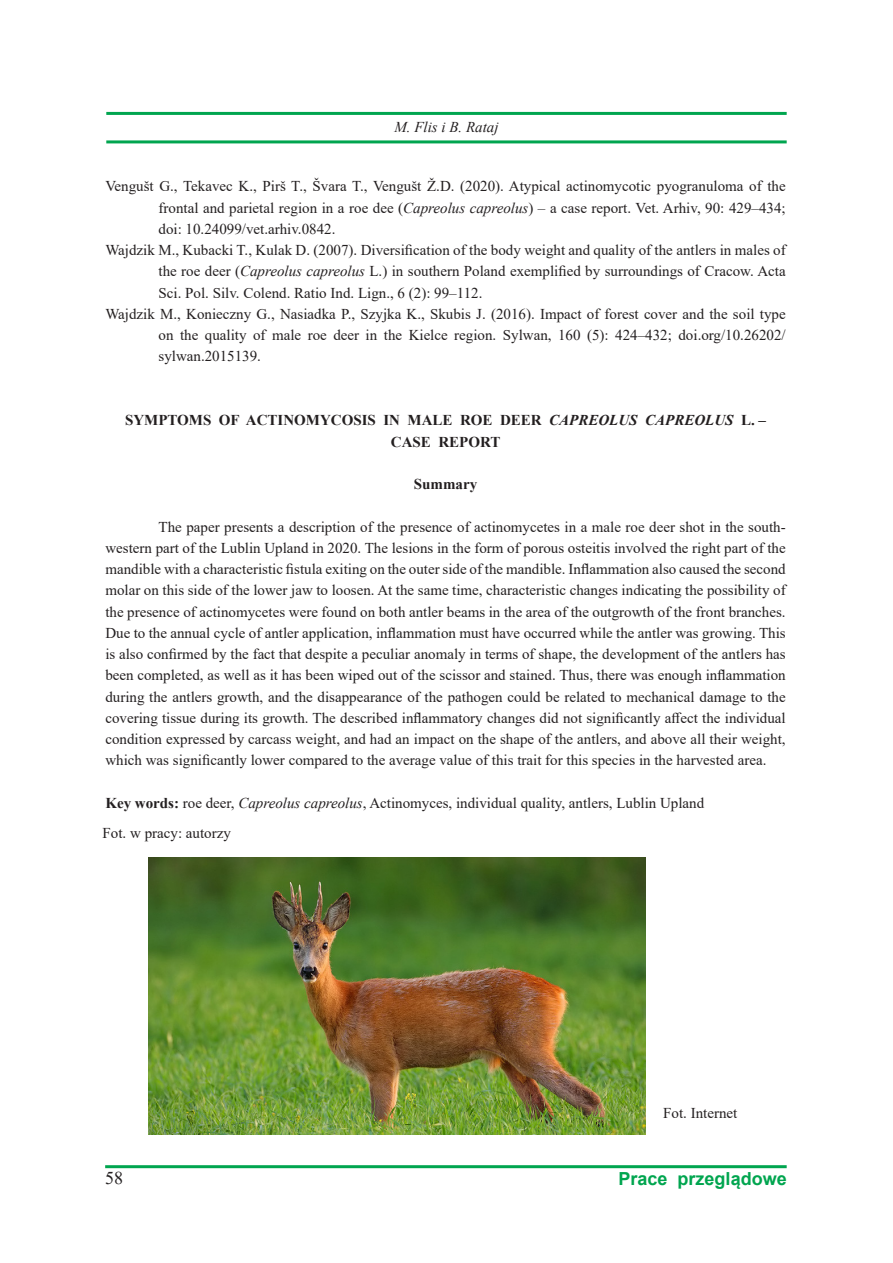
<style>
.page{position:relative;width:893px;height:1263px;background:#fff}
.page>*{position:absolute;margin:0;border:0;box-sizing:border-box;transform-origin:0 0}
.t1{font:700 18px "Arial";color:#00a54f}
.t2{font:18px "Times New Roman";color:#231f20}
.HTML_-_wstępnie_sfor{font:15px/21.3px "Times New Roman";color:#231f20;text-align:justify}
.Akapit_z_listą{font:15px/21.3px "Times New Roman";color:#231f20;text-align:justify}
.Normalny{font:15px "Times New Roman";color:#231f20}
.HTML_-_wstępnie_sfor-2{font:700 15px/21.3px "Times New Roman";color:#231f20;text-align:center}
.t3{font:italic 15px "Times New Roman";color:#231f20}
.Normalny-2{font:700 15px "Times New Roman";color:#231f20}
.s1{font-style:italic}
.s2{font-weight:700}
</style>
<div class="page">
<hr style="left:106px;top:112px;width:681px;height:3px;background:#00a54f">
<hr style="left:106px;top:140px;width:681px;height:3px;background:#00a54f">
<hr style="left:105px;top:1165px;width:682px;height:3px;background:#00a54f">
<img style="left:148px;top:858px;width:497px;height:276px">
<p class="t3" style="left:394px;top:117px;width:106px">M. Flis i B. Rataj</p>
<p class="Akapit_z_listą" style="left:159px;top:175px;width:629px;text-indent:-53px">Vengušt G., Tekavec K., Pirš T., Švara T., Vengušt Ž.D. (2020). Atypical actinomycotic pyogranuloma of the frontal and parietal region in a roe dee (<span class="s1">Capreolus capreolus</span>) – a case report. Vet. Arhiv, 90: 429–434; doi: 10.24099/vet.arhiv.0842.</p>
<p class="Akapit_z_listą" style="left:159px;top:239px;width:629px;text-indent:-53px">Wajdzik M., Kubacki T., Kulak D. (2007). Diversification of the body weight and quality of the antlers in males of the roe deer (<span class="s1">Capreolus capreolus</span> L.) in southern Poland exemplified by surroundings of Cracow. Acta Sci. Pol. Silv. Colend. Ratio Ind. Lign., 6 (2): 99–112.</p>
<p class="Akapit_z_listą" style="left:159px;top:303px;width:629px;text-indent:-53px">Wajdzik M., Konieczny G., Nasiadka P., Szyjka K., Skubis J. (2016). Impact of forest cover and the soil type on the quality of male roe deer in the Kielce region. Sylwan, 160 (5): 424–432; doi.org/10.26202/ sylwan.2015139.</p>
<p class="HTML_-_wstępnie_sfor-2" style="left:125px;top:409px;width:642px">SYMPTOMS OF ACTINOMYCOSIS IN MALE ROE DEER <span class="s1">CAPREOLUS CAPREOLUS</span> L. –<br>CASE REPORT</p>
<p class="Normalny-2" style="left:414px;top:473px;width:65px">Summary</p>
<p class="HTML_-_wstępnie_sfor" style="left:105px;top:515px;width:682px;text-indent:53px">The paper presents a description of the presence of actinomycetes in a male roe deer shot in the south&shy;western part of the Lublin Upland in 2020. The lesions in the form of porous osteitis involved the right part of the mandible with a characteristic fistula exiting on the outer side of the mandible. Inflammation also caused the second molar on this side of the lower jaw to loosen. At the same time, characteristic changes indicating the possibility of the presence of actinomycetes were found on both antler beams in the area of the outgrowth of the front branches.<br>Due to the annual cycle of antler application, inflammation must have occurred while the antler was growing. This is also confirmed by the fact that despite a peculiar anomaly in terms of shape, the development of the antlers has been completed, as well as it has been wiped out of the scissor and stained. Thus, there was enough inflammation during the antlers growth, and the disappearance of the pathogen could be related to mechanical damage to the covering tissue during its growth. The described inflammatory changes did not significantly affect the individual condition expressed by carcass weight, and had an impact on the shape of the antlers, and above all their weight, which was significantly lower compared to the average value of this trait for this species in the harvested area.</p>
<p class="Normalny" style="left:105px;top:792px;width:600px"><span class="s2">Key words:</span> roe deer, <span class="s1">Capreolus capreolus</span>, Actinomyces, individual quality, antlers, Lublin Upland</p>
<p class="HTML_-_wstępnie_sfor" style="left:103px;top:822px;width:130px">Fot. w pracy: autorzy</p>
<p class="HTML_-_wstępnie_sfor" style="left:663px;top:1101px;width:76px">Fot. Internet</p>
<p class="t2" style="left:105px;top:1165px;width:19px">58</p>
<p class="t1" style="left:619px;top:1166px;width:170px">Prace przeglądowe</p>
</div>
